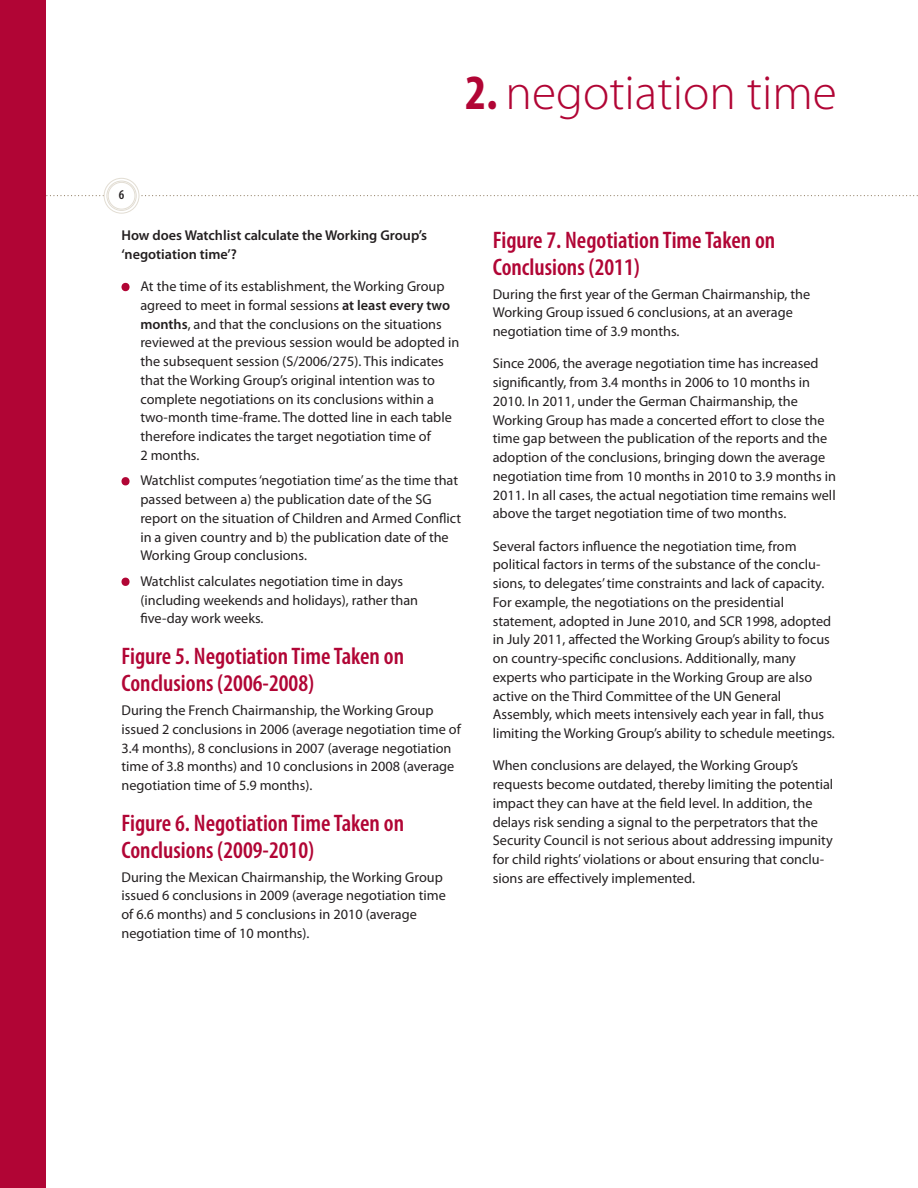
<style>
.page{position:relative;width:918px;height:1188px;background:#fff}
.page>*{position:absolute;margin:0;border:0;box-sizing:border-box;transform-origin:0 0}
.Chapter_Title{font:300 49.5px "Myriad Pro";color:#b10535}
.Level_1{font:600 condensed 24px/27px "Myriad Pro";color:#b10535}
.Body{font:14.25px/18.8px "Myriad Pro";color:#231f20}
.bullets-body{font:14.25px/18.8px "Myriad Pro";color:#231f20}
.Body-2{font:600 14.25px/18.8px "Myriad Pro";color:#231f20}
.t1{font:600 condensed 13.5px "Myriad Pro";color:#231f20}
.s1{font-weight:700;font-stretch:condensed}
.s2{font-weight:600}
</style>
<div class="page">
<svg style="left:46px;top:195px;width:872px;height:1px"></svg>
<svg style="left:104px;top:178px;width:35px;height:35px"></svg>
<div style="left:104px;top:178px;width:35px;height:35px;border:1px solid #e2ddd3;border-radius:50%"></div>
<div style="left:107px;top:181px;width:29px;height:30px;background:#eae6df;border:1px solid #e2ddd3;border-radius:50%"></div>
<div style="left:108px;top:182px;width:27px;height:27px;background:#fff;border-radius:50%"></div>
<div style="left:108px;top:182px;width:27px;height:28px;border:1px solid #e2ddd3;border-radius:50%"></div>
<div style="left:0;top:0;width:46px;height:1188px;background:#b10535"></div>
<div style="left:121px;top:283px;width:9px;height:8px;background:#b10535;border-radius:50%"></div>
<div style="left:121px;top:477px;width:9px;height:8px;background:#b10535;border-radius:50%"></div>
<div style="left:121px;top:578px;width:9px;height:8px;background:#b10535;border-radius:50%"></div>
<p class="t1" style="left:119px;top:187px;width:7px">6</p>
<p class="Chapter_Title" style="left:465px;top:65px;width:373px"><span class="s1">2.</span> negotiation time</p>
<p class="Body-2" style="left:122px;top:226px;width:307px">How does Watchlist calculate the Working Group’s ‘negotiation time’?</p>
<p class="bullets-body" style="left:140px;top:277px;width:320px">At the time of its establishment, the Working Group agreed to meet in formal sessions <span class="s2">at least every two months</span>, and that the conclusions on the situations reviewed at the previous session would be adopted in the subsequent session (S/2006/275). This indicates that the Working Group’s original intention was to complete negotiations on its conclusions within a two-month time-frame. The dotted line in each table therefore indicates the target negotiation time of<br>2 months.</p>
<p class="bullets-body" style="left:140px;top:471px;width:322px">Watchlist computes ‘negotiation time’ as the time that passed between a) the publication date of the SG report on the situation of Children and Armed Conflict in a given country and b) the publication date of the Working Group conclusions.</p>
<p class="bullets-body" style="left:140px;top:572px;width:279px">Watchlist calculates negotiation time in days (including weekends and holidays), rather than five-day work weeks.</p>
<p class="Level_1" style="left:122px;top:643px;width:284px">Figure 5. Negotiation Time Taken on<br>Conclusions (2006-2008)</p>
<p class="Body" style="left:122px;top:701px;width:341px">During the French Chairmanship, the Working Group issued 2 conclusions in 2006 (average negotiation time of 3.4 months), 8 conclusions in 2007 (average negotiation time of 3.8 months) and 10 conclusions in 2008 (average negotiation time of 5.9 months).</p>
<p class="Level_1" style="left:122px;top:810px;width:284px">Figure 6. Negotiation Time Taken on<br>Conclusions (2009-2010)</p>
<p class="Body" style="left:122px;top:867px;width:326px">During the Mexican Chairmanship, the Working Group issued 6 conclusions in 2009 (average negotiation time of 6.6 months) and 5 conclusions in 2010 (average negotiation time of 10 months).</p>
<p class="Level_1" style="left:493px;top:226px;width:284px">Figure 7. Negotiation Time Taken on<br>Conclusions (2011)</p>
<p class="Body" style="left:493px;top:284px;width:319px">During the first year of the German Chairmanship, the<br>Working Group issued 6 conclusions, at an average negotiation time of 3.9 months.</p>
<p class="Body" style="left:493px;top:354px;width:345px">Since 2006, the average negotiation time has increased significantly, from 3.4 months in 2006 to 10 months in 2010. In 2011, under the German Chairmanship, the Working Group has made a concerted effort to close the time gap between the publication of the reports and the adoption of the conclusions, bringing down the average negotiation time from 10 months in 2010 to 3.9 months in 2011. In all cases, the actual negotiation time remains well above the target negotiation time of two months.</p>
<p class="Body" style="left:493px;top:536px;width:344px">Several factors influence the negotiation time, from political factors in terms of the substance of the conclu&shy;sions, to delegates’ time constraints and lack of capacity.<br>For example, the negotiations on the presidential statement, adopted in June 2010, and SCR 1998, adopted in July 2011, affected the Working Group’s ability to focus on country-specific conclusions. Additionally, many experts who participate in the Working Group are also active on the Third Committee of the UN General Assembly, which meets intensively each year in fall, thus limiting the Working Group’s ability to schedule meetings.</p>
<p class="Body" style="left:493px;top:756px;width:342px">When conclusions are delayed, the Working Group’s requests become outdated, thereby limiting the potential impact they can have at the field level. In addition, the delays risk sending a signal to the perpetrators that the Security Council is not serious about addressing impunity for child rights’ violations or about ensuring that conclu&shy;sions are effectively implemented.</p>
</div>
